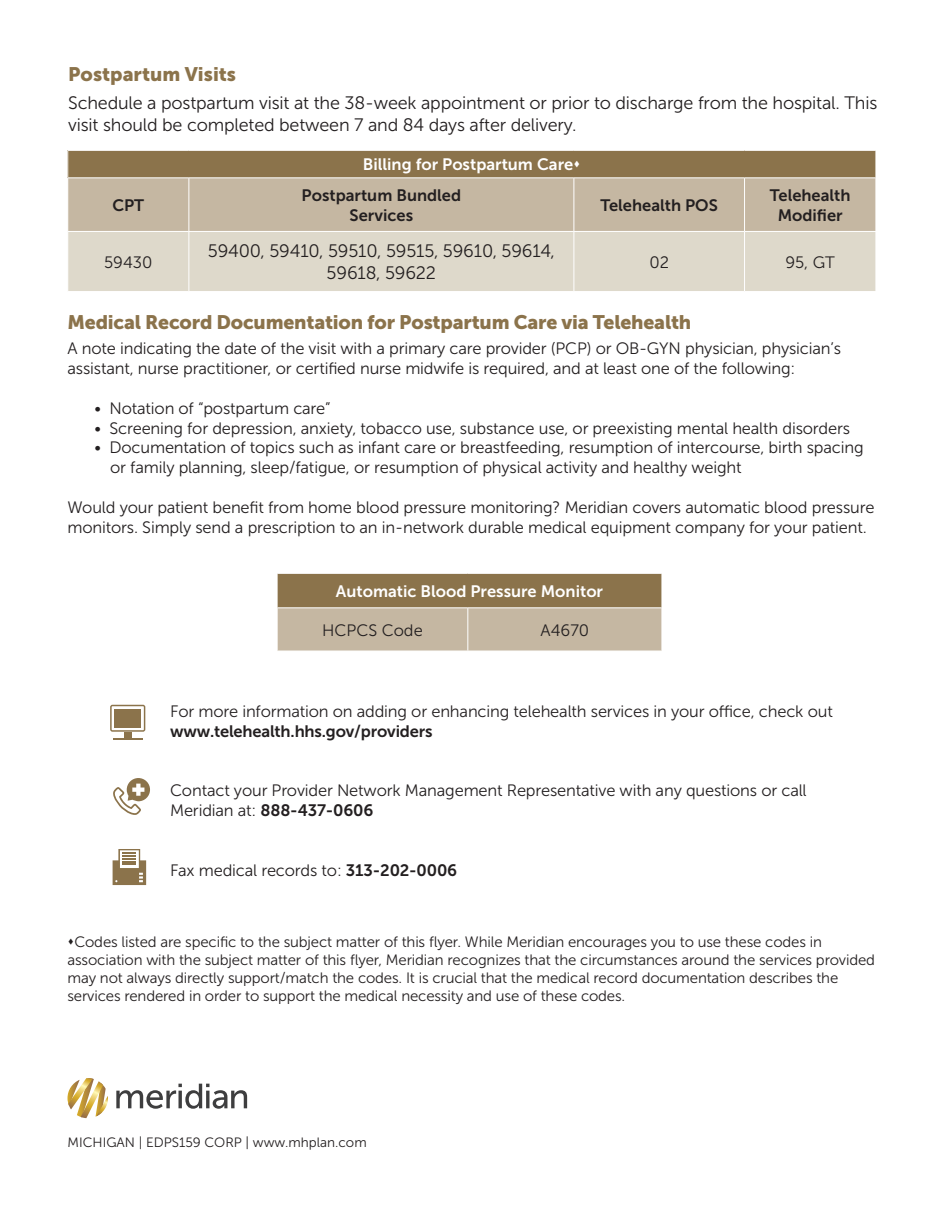
<style>
.page{position:relative;width:945px;height:1215px;background:#fff}
.page>*{position:absolute;margin:0;border:0;box-sizing:border-box;transform-origin:0 0}
.t1{font:19.5px "Museo Sans 900";letter-spacing:-.01em;color:#8b734b}
.t2{font:18px/21.6px "Museo Sans 300";letter-spacing:-.01em;color:#231f20;text-align:center}
.t3{font:16.5px/19.8px "Museo Sans 300";letter-spacing:-.01em;color:#231f20}
.t4{font:16.5px/19.8px "Museo Sans 700";color:#231f20;text-align:center}
.t5{font:16.5px "Museo Sans 700";color:#fff}
.t6{font:15px/18px "Museo Sans 300";letter-spacing:-.01em;color:#231f20}
.t7{font:13.5px "Museo Sans 300";color:#231f20}
.s1{font-family:"Museo Sans 300"}
.s2{font-family:"Museo Sans 700"}
</style>
<div class="page">
<div style="left:277px;top:573px;width:385px;height:35px;background:#8b734b"></div>
<div style="left:278px;top:608px;width:384px;height:43px;background:#c5b7a2"></div>
<hr style="left:277px;top:573px;width:191px;height:1px;background:#fff">
<hr style="left:277px;top:574px;width:1px;height:33px;background:#fff">
<hr style="left:468px;top:573px;width:194px;height:1px;background:#fff">
<hr style="left:277px;top:607px;width:191px;height:1px;background:#fff">
<hr style="left:468px;top:607px;width:194px;height:1px;background:#fff">
<hr style="left:467px;top:608px;width:1px;height:43px;background:#fff">
<svg style="left:116px;top:1084px;width:131px;height:25px"></svg>
<svg style="left:68px;top:1078px;width:40px;height:40px"></svg>
<svg style="left:113px;top:778px;width:37px;height:37px"></svg>
<svg style="left:113px;top:849px;width:33px;height:36px"></svg>
<svg style="left:110px;top:705px;width:35px;height:27px"></svg>
<hr style="left:113px;top:738px;width:30px;height:2px;background:#8b734b">
<div style="left:124px;top:733px;width:8px;height:6px;background:#8b734b"></div>
<div style="left:114px;top:709px;width:27px;height:19px;background:#8b734b"></div>
<div style="left:68px;top:232px;width:808px;height:59px;background:#ded9cb"></div>
<svg style="left:67px;top:151px;width:809px;height:80px;background:#b2a085"></svg>
<hr style="left:67px;top:177px;width:122px;height:1px;background:#fff">
<hr style="left:67px;top:178px;width:1px;height:53px;background:#fff">
<hr style="left:189px;top:177px;width:385px;height:1px;background:#fff">
<hr style="left:189px;top:178px;width:1px;height:53px;background:#fff">
<hr style="left:574px;top:177px;width:171px;height:1px;background:#fff">
<hr style="left:574px;top:178px;width:1px;height:53px;background:#fff">
<hr style="left:745px;top:177px;width:131px;height:1px;background:#fff">
<hr style="left:744px;top:178px;width:1px;height:53px;background:#fff">
<hr style="left:189px;top:232px;width:1px;height:59px;background:#fff">
<hr style="left:574px;top:232px;width:1px;height:59px;background:#fff">
<hr style="left:744px;top:232px;width:1px;height:59px;background:#fff">
<p class="t1" style="left:68px;top:64px;width:169px">Postpartum Visits</p>
<p class="t2" style="left:68px;top:92px;width:811px;text-align:left">Schedule a postpartum visit at the 38-week appointment or prior to discharge from the hospital. This visit should be completed between 7 and 84 days after delivery.</p>
<p class="t5" style="left:363px;top:156px;width:220px">Billing for Postpartum Care▲</p>
<p class="t4" style="left:112px;top:195px;width:33px">CPT</p>
<p class="t4" style="left:302px;top:185px;width:161px">Postpartum Bundled<br>Services</p>
<p class="t4" style="left:601px;top:195px;width:119px">Telehealth POS</p>
<p class="t4" style="left:770px;top:185px;width:82px">Telehealth<br>Modifier</p>
<p class="t3" style="left:104px;top:252px;width:50px">59430</p>
<p class="t2" style="left:208px;top:241px;width:349px">59400, 59410, 59510, 59515, 59610, 59614,<br>59618, 59622</p>
<p class="t3" style="left:649px;top:252px;width:21px">02</p>
<p class="t3" style="left:786px;top:252px;width:51px">95, GT</p>
<p class="t1" style="left:68px;top:311px;width:625px">Medical Record Documentation for Postpartum Care via Telehealth</p>
<p class="t3" style="left:68px;top:339px;width:775px">A note indicating the date of the visit with a primary care provider (PCP) or OB-GYN physician, physician’s assistant, nurse practitioner, or certified nurse midwife is required, and at least one of the following:</p>
<p class="t3" style="left:94px;top:398px;width:238px">• Notation of “postpartum care”</p>
<p class="t3" style="left:94px;top:418px;width:757px">• Screening for depression, anxiety, tobacco use, substance use, or preexisting mental health disorders</p>
<p class="t3" style="left:110px;top:438px;width:755px;text-indent:-16px">• Documentation of topics such as infant care or breastfeeding, resumption of intercourse, birth spacing or family planning, sleep/fatigue, or resumption of physical activity and healthy weight</p>
<p class="t3" style="left:67px;top:497px;width:808px">Would your patient benefit from home blood pressure monitoring? Meridian covers automatic blood pressure monitors. Simply send a prescription to an in-network durable medical equipment company for your patient.</p>
<p class="t5" style="left:336px;top:582px;width:269px">Automatic Blood Pressure Monitor</p>
<p class="t3" style="left:322px;top:620px;width:102px">HCPCS Code</p>
<p class="t3" style="left:541px;top:620px;width:50px">A4670</p>
<p class="t3" style="left:170px;top:702px;width:664px">For more information on adding or enhancing telehealth services in your office, check out</p>
<p class="t4" style="left:170px;top:721px;width:264px">www.telehealth.hhs.gov/providers</p>
<p class="t3" style="left:170px;top:781px;width:638px">Contact your Provider Network Management Representative with any questions or call</p>
<p class="t4" style="left:170px;top:801px;width:205px"><span class="s1">Meridian at:</span> 888-437-0606</p>
<p class="t3" style="left:170px;top:860px;width:289px">Fax medical records to: <span class="s2">313-202-0006</span></p>
<p class="t6" style="left:68px;top:933px;width:809px">▲Codes listed are specific to the subject matter of this flyer. While Meridian encourages you to use these codes in association with the subject matter of this flyer, Meridian recognizes that the circumstances around the services provided may not always directly support/match the codes. It is crucial that the medical record documentation describes the services rendered in order to support the medical necessity and use of these codes.</p>
<p class="t7" style="left:68px;top:1135px;width:301px">MICHIGAN | EDPS159 CORP | www.mhplan.com</p>
</div>
